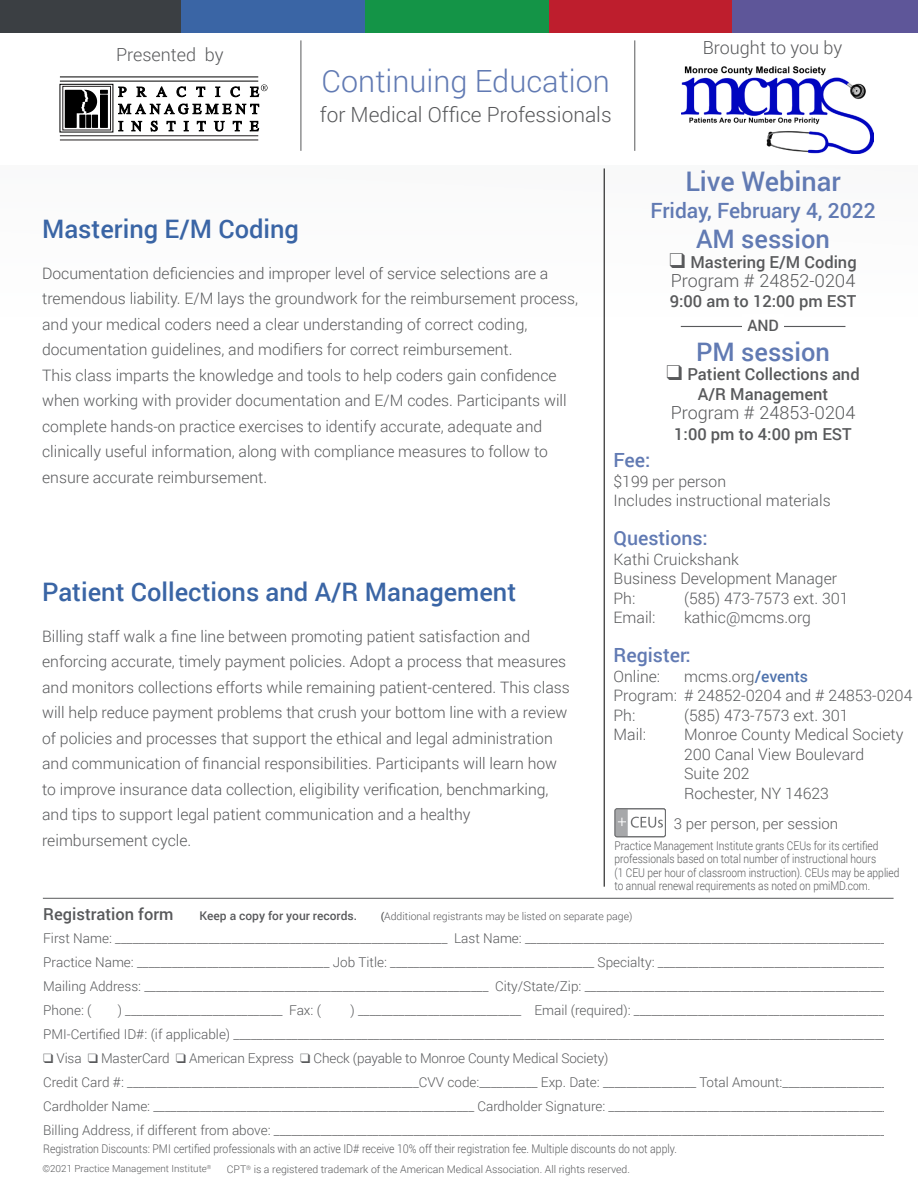
<style>
.page{position:relative;width:918px;height:1188px;background:#fff}
.page>*{position:absolute;margin:0;border:0;box-sizing:border-box;transform-origin:0 0}
.t1{font:300 30.6px "Roboto";color:#617ab3}
.t2{font:500 27px "Roboto";color:#617ab3}
.t3{font:500 25.5px "Roboto";color:#3a65a5}
.t4{font:500 25.5px "Roboto";color:#617ab3}
.t5{font:300 21px "Roboto";color:#58595b}
.t6{font:500 21px "Roboto";color:#617ab3}
.t7{font:500 19.5px "Roboto";color:#617ab3}
.t8{font:300 18px "Roboto";color:#58595b}
.t9{font:500 16.5px/19.5px "Roboto";color:#58595b;text-align:center}
.t10{font:300 15.75px/25.5px "Roboto";color:#58595b}
.t11{font:500 15.75px "Roboto";color:#58595b}
.t12{font:300 15px "Roboto";color:#58595b}
.t13{font:300 13.5px/24px "Roboto";color:#58595b}
.t14{font:300 12px/13.5px "Roboto";color:#58595b;scale:.85 1}
.t15{font:300 12px "Roboto";color:#58595b;scale:.87 1}
.t16{font:500 12px "Roboto";color:#58595b}
.t17{font:300 10.5px "Roboto";color:#58595b}
.t18{font:300 9.75px "Roboto";color:#58595b}
.t19{font:300 5.7px "Roboto";color:#58595b}
.s1{font-weight:500;color:#4f73ad}
.s2{font-weight:500}
.s3{font-family:"Dixieland Normal";font-weight:400}
</style>
<div class="page">
<img style="left:681px;top:66px;width:192px;height:87px">
<hr style="left:301px;top:40px;width:1px;height:111px;background:#58595b">
<hr style="left:634px;top:40px;width:1px;height:111px;background:#58595b">
<div style="left:0;top:0;width:181px;height:33px;background:#3b3f43"></div>
<div style="left:181px;top:0;width:185px;height:33px;background:#3a65a5"></div>
<div style="left:366px;top:0;width:183px;height:33px;background:#149447"></div>
<div style="left:549px;top:0;width:183px;height:33px;background:#be1e2d"></div>
<div style="left:732px;top:0;width:186px;height:33px;background:#5e5699"></div>
<hr style="left:43px;top:898px;width:851px;height:1px;background:#58595b">
<hr style="left:604px;top:168px;width:1px;height:719px;background:#000">
<div style="left:63px;top:86px;width:48px;height:44px;border:1px solid #231f20"></div>
<svg style="left:65px;top:90px;width:43px;height:38px;background:#303030"></svg>
<svg style="left:118px;top:121px;width:5px;height:10px"></svg>
<svg style="left:131px;top:121px;width:11px;height:11px"></svg>
<svg style="left:150px;top:121px;width:8px;height:11px"></svg>
<svg style="left:166px;top:121px;width:10px;height:10px"></svg>
<svg style="left:184px;top:121px;width:5px;height:10px"></svg>
<svg style="left:197px;top:121px;width:9px;height:10px"></svg>
<svg style="left:214px;top:121px;width:11px;height:11px"></svg>
<svg style="left:233px;top:121px;width:9px;height:10px"></svg>
<svg style="left:250px;top:121px;width:9px;height:10px"></svg>
<svg style="left:118px;top:103px;width:141px;height:11px"></svg>
<svg style="left:118px;top:87px;width:9px;height:10px"></svg>
<svg style="left:136px;top:87px;width:11px;height:10px"></svg>
<svg style="left:156px;top:86px;width:11px;height:11px"></svg>
<svg style="left:176px;top:86px;width:10px;height:11px"></svg>
<svg style="left:196px;top:87px;width:9px;height:10px"></svg>
<svg style="left:215px;top:87px;width:5px;height:10px"></svg>
<svg style="left:230px;top:86px;width:10px;height:11px"></svg>
<hr style="left:60px;top:81px;width:198px;height:1px;background:#000">
<svg style="left:250px;top:84px;width:18px;height:13px"></svg>
<hr style="left:60px;top:76px;width:198px;height:1px;background:#000">
<hr style="left:60px;top:140px;width:198px;height:1px;background:#231f20">
<hr style="left:60px;top:135px;width:198px;height:1px;background:#231f20">
<svg style="left:617px;top:810px;width:46px;height:25px"></svg>
<div style="left:615px;top:808px;width:51px;height:29px;border:1px solid #6d6e70;border-radius:2px"></div>
<hr style="left:681px;top:326px;width:164px;height:1px;background:#58595b">
<div style="left:743px;top:315px;width:41px;height:17px;background:#fff"></div>
<p class="t8" style="left:116px;top:43px;width:109px">Presented by</p>
<h1 class="t1" style="left:322px;top:60px;width:290px">Continuing Education</h1>
<h3 class="t5" style="left:320px;top:100px;width:293px">for Medical Office Professionals</h3>
<p class="t8" style="left:703px;top:35px;width:141px">Brought to you by</p>
<h3 class="t3" style="left:42px;top:211px;width:258px">Mastering E/M Coding</h3>
<p class="t10" style="left:42px;top:260px;width:538px">Documentation deficiencies and improper level of service selections are a tremendous liability. E/M lays the groundwork for the reimbursement process, and your medical coders need a clear understanding of correct coding, documentation guidelines, and modifiers for correct reimbursement.<br>This class imparts the knowledge and tools to help coders gain confidence when working with provider documentation and E/M codes. Participants will complete hands-on practice exercises to identify accurate, adequate and clinically useful information, along with compliance measures to follow to ensure accurate reimbursement.</p>
<h3 class="t3" style="left:42px;top:574px;width:476px">Patient Collections and A/R Management</h3>
<p class="t10" style="left:42px;top:623px;width:529px">Billing staff walk a fine line between promoting patient satisfaction and enforcing accurate, timely payment policies. Adopt a process that measures and monitors collections efforts while remaining patient-centered. This class will help reduce payment problems that crush your bottom line with a review of policies and processes that support the ethical and legal administration and communication of financial responsibilities. Participants will learn how to improve insurance data collection, eligibility verification, benchmarking, and tips to support legal patient communication and a healthy reimbursement cycle.</p>
<h2 class="t2" style="left:685px;top:163px;width:157px">Live Webinar</h2>
<h3 class="t6" style="left:650px;top:196px;width:227px">Friday, February 4, 2022</h3>
<h3 class="t4" style="left:696px;top:221px;width:135px">AM session</h3>
<p class="t9" style="left:669px;top:252px;width:189px">❑ Mastering E/M Coding</p>
<p class="t8" style="left:671px;top:268px;width:186px">Program # 24852-0204</p>
<p class="t9" style="left:670px;top:291px;width:188px">9:00 am to 12:00 pm EST</p>
<h3 class="t4" style="left:696px;top:334px;width:135px">PM session</h3>
<p class="t9" style="left:666px;top:364px;width:195px">❑ Patient Collections and<br>A/R Management</p>
<p class="t8" style="left:671px;top:400px;width:186px">Program # 24853-0204</p>
<p class="t9" style="left:674px;top:424px;width:179px">1:00 pm to 4:00 pm EST</p>
<p class="t11" style="left:747px;top:315px;width:33px">AND</p>
<p class="t7" style="left:614px;top:447px;width:38px">Fee:</p>
<p class="t10" style="left:614px;top:471px;width:219px;line-height:19.5px">$199 per person<br>Includes instructional materials</p>
<p class="t7" style="left:614px;top:525px;width:96px">Questions:</p>
<p class="t10" style="left:614px;top:549px;width:225px;line-height:19.5px">Kathi Cruickshank<br>Business Development Manager<br>Ph:</p>
<p class="t10" style="left:684px;top:585px;width:166px">(585) 473-7573 ext. 301</p>
<p class="t10" style="left:614px;top:604px;width:43px">Email:</p>
<p class="t10" style="left:684px;top:604px;width:128px">kathic@mcms.org</p>
<p class="t7" style="left:614px;top:642px;width:79px">Register:</p>
<p class="t10" style="left:614px;top:663px;width:48px">Online:</p>
<p class="t10" style="left:614px;top:666px;width:300px;line-height:19.5px;text-indent:70px">mcms.org<span class="s1">/events<br></span>Program: # 24852-0204 and # 24853-0204<br>Ph:</p>
<p class="t10" style="left:684px;top:702px;width:166px">(585) 473-7573 ext. 301</p>
<p class="t10" style="left:614px;top:721px;width:34px">Mail:</p>
<p class="t10" style="left:684px;top:724px;width:221px;line-height:19.5px">Monroe County Medical Society<br>200 Canal View Boulevard<br>Suite 202<br>Rochester, NY 14623</p>
<p class="t12" style="left:674px;top:813px;width:166px">3 per person, per session</p>
<p class="t14" style="left:615px;top:838px;width:337px">Practice Management Institute grants CEUs for its certified professionals based on total number of instructional hours<br>(1 CEU per hour of classroom instruction). CEUs may be applied to annual renewal requirements as noted on pmiMD.com.</p>
<p class="t9" style="left:43px;top:904px;width:132px">Registration form</p>
<p class="t16" style="left:200px;top:907px;width:159px">Keep a copy for your records.</p>
<p class="t17" style="left:381px;top:909px;width:253px"><span class="s2">(</span>Additional registrants may be listed on separate page)</p>
<p class="t13" style="left:43px;top:926px;width:855px">First Name: _________________________________________________________ Last Name: _______________________________________________________________ Practice Name: _________________________________ Job Title: ___________________________________ Specialty: _________________________________________ Mailing Address: ___________________________________________________________ City/State/Zip: _____________________________________________________ Phone: (</p>
<p class="t13" style="left:43px;top:998px;width:853px;text-indent:307px">) ____________________________ Email (required): ____________________________________________ PMI-Certified ID#: (if applicable) ________________________________________________________________________________________________________________ <span class="s3">q</span> Visa <span class="s3">q</span> MasterCard <span class="s3">q</span> American Express <span class="s3">q</span> Check (payable to Monroe County Medical Society)<br>Credit Card #: __________________________________________________CVV code:__________ Exp. Date: ________________ Total Amount:___________________ Cardholder Name: _______________________________________________________ Cardholder Signature: _________________________________________________ Billing Address, if different from above: _________________________________________________________________________________________________________</p>
<p class="t15" style="left:43px;top:1141px;width:730px">Registration Discounts: PMI certified professionals with an active ID# receive 10% off their registration fee. Multiple discounts do not apply.</p>
<p class="t13" style="left:118px;top:998px;width:205px">) ___________________________ Fax: (</p>
<p class="t18" style="left:42px;top:1162px;width:166px">©2021 Practice Management Institute</p>
<p class="t19" style="left:207px;top:1163px;width:6px">®</p>
<p class="t17" style="left:227px;top:1162px;width:405px">CPT<sup>®</sup> is a registered trademark of the American Medical Association. All rights reserved.</p>
</div>
